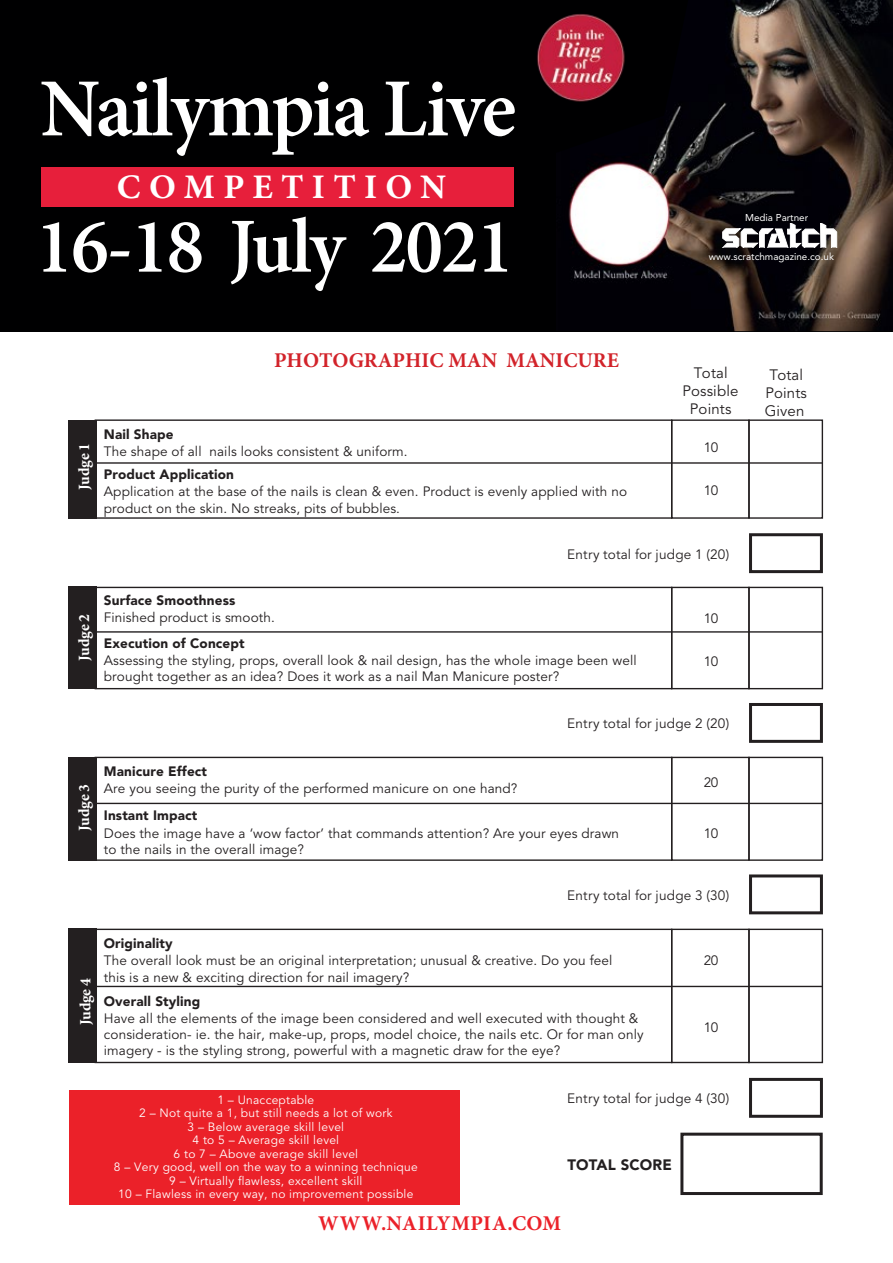
<style>
.page{position:relative;width:893px;height:1263px;background:#fff}
.page>*{position:absolute;margin:0;border:0;box-sizing:border-box;transform-origin:0 0}
.t1{font:600 82.65px "Minion Pro";letter-spacing:-.03em;color:#fff}
.t2{font:600 78px "Minion Pro";letter-spacing:-.03em;color:#fff}
.t3{font:700 34.5px "Minion Pro";letter-spacing:.235em;color:#fff}
.t4{font:700 21px "Minion Pro";color:#d2232a}
.t5{font:700 21px "Minion Pro";letter-spacing:.02em;color:#eb2129}
.t6{font:700 15.75px "Minion Pro";letter-spacing:-.02em;color:#fff}
.t7{font:15px/18px "Avenir LT Std";letter-spacing:.01em;color:#231f20;text-align:center}
.t8{font:900 15px "Avenir LT Std";letter-spacing:.01em;color:#231f20}
.t9{font:13.5px/16.2px "Avenir LT Std";letter-spacing:.01em;color:#231f20}
.t10{font:900 13.5px "Avenir LT Std";letter-spacing:.01em;color:#231f20}
.t11{font:12px/13.5px "Avenir LT Std";letter-spacing:.02em;color:#fff;text-align:center}
.t12{font:9.9px "Avenir LT Std";color:#fff}
</style>
<div class="page">
<div style="left:70px;top:1090px;width:390px;height:115px;background:#eb2129"></div>
<div style="left:69px;top:420px;width:28px;height:98px;background:#231f20"></div>
<div style="left:749px;top:533px;width:74px;height:40px;border:3px solid #231f20"></div>
<div style="left:95px;top:419px;width:577px;height:100px;border:1px solid #231f20"></div>
<div style="left:671px;top:419px;width:79px;height:100px;border:1px solid #231f20"></div>
<div style="left:748px;top:419px;width:75px;height:100px;border:1px solid #231f20"></div>
<hr style="left:96px;top:462px;width:726px;height:2px;background:#231f20">
<div style="left:69px;top:757px;width:28px;height:104px;background:#231f20"></div>
<div style="left:749px;top:874px;width:74px;height:40px;border:3px solid #231f20"></div>
<div style="left:95px;top:757px;width:577px;height:104px;border:1px solid #231f20"></div>
<div style="left:671px;top:757px;width:79px;height:104px;border:1px solid #231f20"></div>
<div style="left:748px;top:757px;width:75px;height:104px;border:1px solid #231f20"></div>
<hr style="left:96px;top:803px;width:726px;height:1px;background:#231f20">
<div style="left:69px;top:587px;width:28px;height:102px;background:#231f20"></div>
<div style="left:749px;top:703px;width:74px;height:40px;border:3px solid #231f20"></div>
<div style="left:95px;top:587px;width:577px;height:102px;border:1px solid #231f20"></div>
<div style="left:671px;top:587px;width:79px;height:102px;border:1px solid #231f20"></div>
<div style="left:748px;top:587px;width:75px;height:102px;border:1px solid #231f20"></div>
<hr style="left:96px;top:631px;width:726px;height:2px;background:#231f20">
<div style="left:69px;top:929px;width:28px;height:134px;background:#231f20"></div>
<div style="left:749px;top:1078px;width:74px;height:40px;border:3px solid #231f20"></div>
<div style="left:95px;top:929px;width:577px;height:134px;border:1px solid #231f20"></div>
<div style="left:671px;top:929px;width:79px;height:134px;border:1px solid #231f20"></div>
<div style="left:748px;top:929px;width:75px;height:134px;border:1px solid #231f20"></div>
<hr style="left:96px;top:986px;width:726px;height:1px;background:#231f20">
<div style="left:680px;top:1133px;width:143px;height:62px;border:3px solid #231f20"></div>
<div style="left:0;top:0;width:893px;height:331px;background:#000001"></div>
<img style="left:568px;top:0;width:325px;height:331px">
<svg style="left:721px;top:224px;width:116px;height:24px"></svg>
<div style="left:42px;top:167px;width:472px;height:40px;background:#e71f3b"></div>
<img style="left:536px;top:13px;width:89px;height:89px;border-radius:44px">
<h1 class="t1" style="left:40px;top:52px;width:478px">Nailympia Live</h1>
<h3 class="t3" style="left:117px;top:163px;width:331px">COMPETITION</h3>
<h2 class="t2" style="left:35px;top:193px;width:480px">16-18 July 2021</h2>
<h3 class="t4" style="left:274px;top:345px;width:346px">PHOTOGRAPHIC MAN MANICURE</h3>
<p class="t6" style="left:73px;top:490px;width:49px;rotate:-90deg">Judge 1</p>
<p class="t10" style="left:104px;top:426px;width:71px">Nail Shape</p>
<p class="t9" style="left:104px;top:444px;width:305px">The shape of all nails looks consistent &amp; uniform.</p>
<p class="t10" style="left:104px;top:466px;width:132px">Product Application</p>
<p class="t9" style="left:104px;top:484px;width:525px">Application at the base of the nails is clean &amp; even. Product is evenly applied with no product on the skin. No streaks, pits of bubbles.</p>
<p class="t12" style="left:745px;top:212px;width:65px">Media Partner</p>
<p class="t12" style="left:709px;top:250px;width:127px">www.scratchmagazine.co.uk</p>
<p class="t7" style="left:682px;top:365px;width:58px">Total<br>Possible</p>
<p class="t7" style="left:765px;top:366px;width:44px">Total<br>Points<br>Given</p>
<p class="t7" style="left:690px;top:401px;width:43px">Points</p>
<p class="t9" style="left:704px;top:440px;width:16px">10</p>
<p class="t9" style="left:704px;top:482px;width:16px">10</p>
<p class="t9" style="left:567px;top:546px;width:164px">Entry total for judge 1 (20)</p>
<p class="t6" style="left:73px;top:661px;width:49px;rotate:-90deg">Judge 2</p>
<p class="t10" style="left:104px;top:592px;width:133px">Surface Smoothness</p>
<p class="t9" style="left:104px;top:610px;width:173px">Finished product is smooth.</p>
<p class="t10" style="left:104px;top:635px;width:142px">Execution of Concept</p>
<p class="t9" style="left:104px;top:652px;width:534px">Assessing the styling, props, overall look &amp; nail design, has the whole image been well brought together as an idea? Does it work as a nail Man Manicure poster?</p>
<p class="t9" style="left:704px;top:611px;width:16px">10</p>
<p class="t9" style="left:704px;top:654px;width:16px">10</p>
<p class="t9" style="left:567px;top:716px;width:164px">Entry total for judge 2 (20)</p>
<p class="t6" style="left:73px;top:831px;width:49px;rotate:-90deg">Judge 3</p>
<p class="t10" style="left:104px;top:763px;width:105px">Manicure Effect</p>
<p class="t9" style="left:104px;top:781px;width:415px">Are you seeing the purity of the performed manicure on one hand?</p>
<p class="t10" style="left:104px;top:807px;width:95px">Instant Impact</p>
<p class="t9" style="left:104px;top:825px;width:517px">Does the image have a ‘wow factor’ that commands attention? Are your eyes drawn to the nails in the overall image?</p>
<p class="t9" style="left:704px;top:775px;width:16px">20</p>
<p class="t9" style="left:704px;top:825px;width:16px">10</p>
<p class="t9" style="left:567px;top:887px;width:164px">Entry total for judge 3 (30)</p>
<p class="t6" style="left:74px;top:1025px;width:49px;rotate:-90deg">Judge 4</p>
<p class="t10" style="left:104px;top:935px;width:70px">Originality</p>
<p class="t9" style="left:104px;top:953px;width:510px">The overall look must be an original interpretation; unusual &amp; creative. Do you feel this is a new &amp; exciting direction for nail imagery?</p>
<p class="t10" style="left:104px;top:993px;width:98px">Overall Styling</p>
<p class="t9" style="left:104px;top:1010px;width:541px">Have all the elements of the image been considered and well executed with thought &amp; consideration- ie. the hair, make-up, props, model choice, the nails etc. Or for man only imagery - is the styling strong, powerful with a magnetic draw for the eye?</p>
<p class="t9" style="left:567px;top:1091px;width:164px">Entry total for judge 4 (30)</p>
<p class="t9" style="left:704px;top:953px;width:16px">20</p>
<p class="t9" style="left:704px;top:1019px;width:16px">10</p>
<p class="t11" style="left:114px;top:1093px;width:305px">1 – Unacceptable<br>2 – Not quite a 1, but still needs a lot of work<br>3 – Below average skill level<br>4 to 5 – Average skill level<br>6 to 7 – Above average skill level<br>8 – Very good, well on the way to a winning technique 9 – Virtually flawless, excellent skill<br>10 – Flawless in every way, no improvement possible</p>
<p class="t8" style="left:567px;top:1156px;width:106px">TOTAL SCORE</p>
<h3 class="t5" style="left:318px;top:1208px;width:244px">WWW.NAILYMPIA.COM</h3>
</div>
